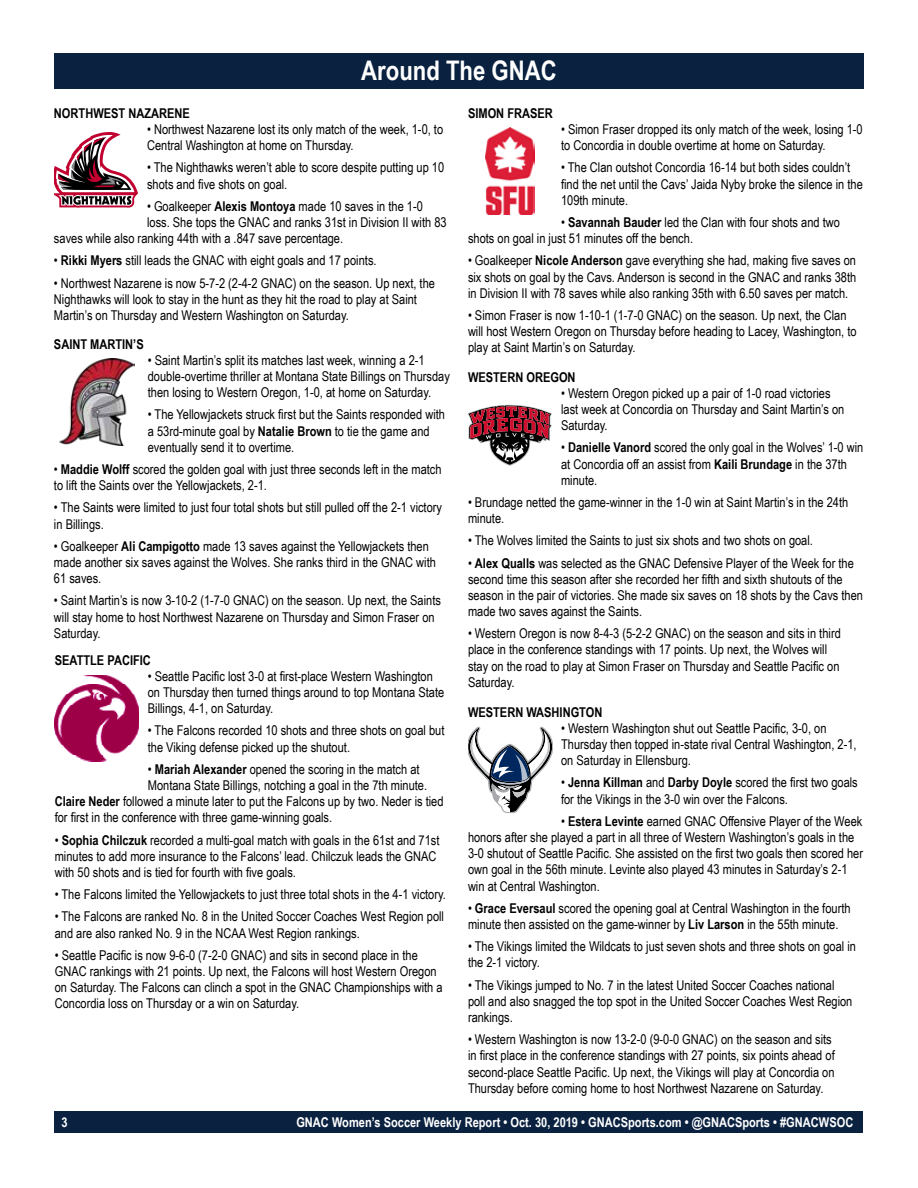
<style>
.page{position:relative;width:918px;height:1188px;background:#fff}
.page>*{position:absolute;margin:0;border:0;box-sizing:border-box;transform-origin:0 0}
.t1{font:700 27px "Arial Narrow";color:#fff}
.t2{font:13.5px/16.2px "Arial Narrow";color:#000}
.t3{font:700 13.5px "Arial Narrow";color:#000}
.t4{font:700 13.5px "Arial Narrow";color:#fff}
.s1{font-weight:700}
</style>
<div class="page">
<div style="left:55px;top:1111px;width:808px;height:22px;background:#0a2240"></div>
<div style="left:54px;top:53px;width:810px;height:36px;background:#0a2240"></div>
<svg style="left:54px;top:132px;width:84px;height:76px"></svg>
<img style="left:59px;top:359px;width:75px;height:87px">
<img style="left:55px;top:676px;width:84px;height:85px">
<img style="left:485px;top:127px;width:50px;height:87px">
<svg style="left:468px;top:405px;width:84px;height:61px"></svg>
<svg style="left:468px;top:727px;width:84px;height:86px"></svg>
<h1 class="t1" style="left:361px;top:50px;width:197px">Around The GNAC</h1>
<p class="t3" style="left:54px;top:103px;width:137px">NORTHWEST NAZARENE</p>
<p class="t2" style="left:147px;top:121px;width:298px">• Northwest Nazarene lost its only match of the week, 1-0, to<br>Central Washington at home on Thursday.</p>
<p class="t2" style="left:147px;top:159px;width:299px">• The Nighthawks weren’t able to score despite putting up 10 shots and five shots on goal.</p>
<p class="t2" style="left:147px;top:197px;width:277px">• Goalkeeper <span class="s1">Alexis Montoya</span> made 10 saves in the 1-0</p>
<p class="t2" style="left:147px;top:214px;width:301px">loss. She tops the GNAC and ranks 31st in Division II with 83</p>
<p class="t2" style="left:54px;top:230px;width:291px">saves while also ranking 44th with a .847 save percentage.</p>
<p class="t2" style="left:54px;top:252px;width:324px">• <span class="s1">Rikki Myers</span> still leads the GNAC with eight goals and 17 points.</p>
<p class="t2" style="left:54px;top:274px;width:383px">• Northwest Nazarene is now 5-7-2 (2-4-2 GNAC) on the season. Up next, the<br>Nighthawks will look to stay in the hunt as they hit the road to play at Saint<br>Martin’s on Thursday and Western Washington on Saturday.</p>
<p class="t3" style="left:54px;top:334px;width:91px">SAINT MARTIN’S</p>
<p class="t2" style="left:148px;top:352px;width:304px">• Saint Martin’s split its matches last week, winning a 2-1 double-overtime thriller at Montana State Billings on Thursday then losing to Western Oregon, 1-0, at home on Saturday.</p>
<p class="t2" style="left:148px;top:406px;width:299px">• The Yellowjackets struck first but the Saints responded with a 53rd-minute goal by <span class="s1">Natalie Brown</span> to tie the game and eventually send it to overtime.</p>
<p class="t2" style="left:54px;top:461px;width:389px">• <span class="s1">Maddie Wolff</span> scored the golden goal with just three seconds left in the match to lift the Saints over the Yellowjackets, 2-1.</p>
<p class="t2" style="left:54px;top:499px;width:390px">• The Saints were limited to just four total shots but still pulled off the 2-1 victory in Billings.</p>
<p class="t2" style="left:54px;top:537px;width:383px">• Goalkeeper <span class="s1">Ali Campigotto</span> made 13 saves against the Yellowjackets then made another six saves against the Wolves. She ranks third in the GNAC with<br>61 saves.</p>
<p class="t2" style="left:54px;top:592px;width:389px">• Saint Martin’s is now 3-10-2 (1-7-0 GNAC) on the season. Up next, the Saints will stay home to host Northwest Nazarene on Thursday and Simon Fraser on<br>Saturday.</p>
<p class="t3" style="left:55px;top:650px;width:98px">SEATTLE PACIFIC</p>
<p class="t2" style="left:148px;top:667px;width:298px">• Seattle Pacific lost 3-0 at first-place Western Washington on Thursday then turned things around to top Montana State<br>Billings, 4-1, on Saturday.</p>
<p class="t2" style="left:148px;top:722px;width:298px">• The Falcons recorded 10 shots and three shots on goal but the Viking defense picked up the shutout.</p>
<p class="t2" style="left:148px;top:760px;width:273px">• <span class="s1">Mariah Alexander</span> opened the scoring in the match at</p>
<p class="t2" style="left:148px;top:777px;width:281px">Montana State Billings, notching a goal in the 7th minute.</p>
<p class="t2" style="left:55px;top:793px;width:390px"><span class="s1">Claire Neder</span> followed a minute later to put the Falcons up by two. Neder is tied</p>
<p class="t2" style="left:55px;top:809px;width:279px">for first in the conference with three game-winning goals.</p>
<p class="t2" style="left:55px;top:831px;width:386px">• <span class="s1">Sophia Chilczuk</span> recorded a multi-goal match with goals in the 61st and 71st minutes to add more insurance to the Falcons’ lead. Chilczuk leads the GNAC with 50 shots and is tied for fourth with five goals.</p>
<p class="t2" style="left:55px;top:886px;width:393px">• The Falcons limited the Yellowjackets to just three total shots in the 4-1 victory.</p>
<p class="t2" style="left:55px;top:908px;width:391px">• The Falcons are ranked No. 8 in the United Soccer Coaches West Region poll and are also ranked No. 9 in the NCAA West Region rankings.</p>
<p class="t2" style="left:55px;top:946px;width:389px">• Seattle Pacific is now 9-6-0 (7-2-0 GNAC) and sits in second place in the GNAC rankings with 21 points. Up next, the Falcons will host Western Oregon on Saturday. The Falcons can clinch a spot in the GNAC Championships with a Concordia loss on Thursday or a win on Saturday.</p>
<p class="t3" style="left:468px;top:103px;width:86px">SIMON FRASER</p>
<p class="t2" style="left:561px;top:121px;width:303px">• Simon Fraser dropped its only match of the week, losing 1-0 to Concordia in double overtime at home on Saturday.</p>
<p class="t2" style="left:561px;top:159px;width:303px">• The Clan outshot Concordia 16-14 but both sides couldn’t find the net until the Cavs’ Jaida Nyby broke the silence in the<br>109th minute.</p>
<p class="t2" style="left:468px;top:214px;width:374px;text-indent:93px">• <span class="s1">Savannah Bauder</span> led the Clan with four shots and two shots on goal in just 51 minutes off the bench.</p>
<p class="t2" style="left:468px;top:252px;width:390px;text-align:justify">• Goalkeeper <span class="s1">Nicole Anderson</span> gave everything she had, making five saves on six shots on goal by the Cavs. Anderson is second in the GNAC and ranks 38th in Division II with 78 saves while also ranking 35th with 6.50 saves per match.</p>
<p class="t2" style="left:468px;top:307px;width:390px">• Simon Fraser is now 1-10-1 (1-7-0 GNAC) on the season. Up next, the Clan will host Western Oregon on Thursday before heading to Lacey, Washington, to play at Saint Martin’s on Saturday.</p>
<p class="t3" style="left:468px;top:367px;width:109px">WESTERN OREGON</p>
<p class="t2" style="left:561px;top:384px;width:285px">• Western Oregon picked up a pair of 1-0 road victories last week at Concordia on Thursday and Saint Martin’s on<br>Saturday.</p>
<p class="t2" style="left:561px;top:439px;width:304px">• <span class="s1">Danielle Vanord</span> scored the only goal in the Wolves’ 1-0 win at Concordia off an assist from <span class="s1">Kaili Brundage</span> in the 37th minute.</p>
<p class="t2" style="left:468px;top:494px;width:382px">• Brundage netted the game-winner in the 1-0 win at Saint Martin’s in the 24th minute.</p>
<p class="t2" style="left:468px;top:532px;width:347px">• The Wolves limited the Saints to just six shots and two shots on goal.</p>
<p class="t2" style="left:468px;top:554px;width:397px">• <span class="s1">Alex Qualls</span> was selected as the GNAC Defensive Player of the Week for the second time this season after she recorded her fifth and sixth shutouts of the season in the pair of victories. She made six saves on 18 shots by the Cavs then made two saves against the Saints.</p>
<p class="t2" style="left:468px;top:625px;width:374px">• Western Oregon is now 8-4-3 (5-2-2 GNAC) on the season and sits in third place in the conference standings with 17 points. Up next, the Wolves will stay on the road to play at Simon Fraser on Thursday and Seattle Pacific on Saturday.</p>
<p class="t3" style="left:468px;top:702px;width:136px">WESTERN WASHINGTON</p>
<p class="t2" style="left:561px;top:719px;width:297px">• Western Washington shut out Seattle Pacific, 3-0, on<br>Thursday then topped in-state rival Central Washington, 2-1, on Saturday in Ellensburg.</p>
<p class="t2" style="left:561px;top:774px;width:298px">• <span class="s1">Jenna Killman</span> and <span class="s1">Darby Doyle</span> scored the first two goals for the Vikings in the 3-0 win over the Falcons.</p>
<p class="t2" style="left:468px;top:812px;width:397px;text-indent:93px">• <span class="s1">Estera Levinte</span> earned GNAC Offensive Player of the Week honors after she played a part in all three of Western Washington’s goals in the 3-0 shutout of Seattle Pacific. She assisted on the first two goals then scored her own goal in the 56th minute. Levinte also played 43 minutes in Saturday’s 2-1 win at Central Washington.</p>
<p class="t2" style="left:468px;top:899px;width:384px">• <span class="s1">Grace Eversaul</span> scored the opening goal at Central Washington in the fourth minute then assisted on the game-winner by <span class="s1">Liv Larson</span> in the 55th minute.</p>
<p class="t2" style="left:468px;top:938px;width:390px">• The Vikings limited the Wildcats to just seven shots and three shots on goal in the 2-1 victory.</p>
<p class="t2" style="left:468px;top:976px;width:386px">• The Vikings jumped to No. 7 in the latest United Soccer Coaches national poll and also snagged the top spot in the United Soccer Coaches West Region rankings.</p>
<p class="t2" style="left:468px;top:1031px;width:368px">• Western Washington is now 13-2-0 (9-0-0 GNAC) on the season and sits in first place in the conference standings with 27 points, six points ahead of second-place Seattle Pacific. Up next, the Vikings will play at Concordia on Thursday before coming home to host Northwest Nazarene on Saturday.</p>
<p class="t4" style="left:61px;top:1112px;width:8px">3</p>
<p class="t4" style="left:296px;top:1112px;width:559px">GNAC Women’s Soccer Weekly Report • Oct. 30, 2019 • GNACSports.com • @GNACSports • #GNACWSOC</p>
</div>
